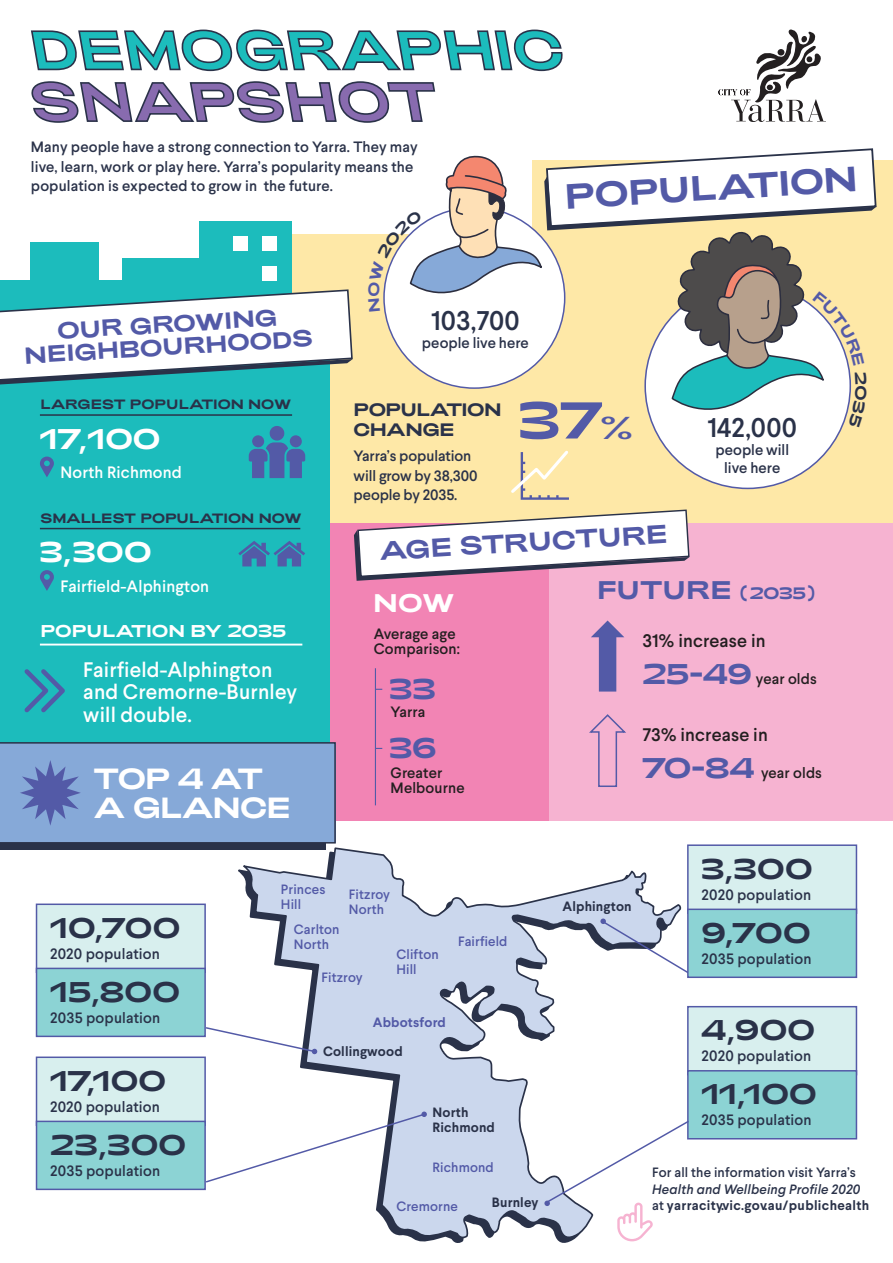
<style>
.page{position:relative;width:893px;height:1263px;background:#fff}
.page>*{position:absolute;margin:0;border:0;box-sizing:border-box;transform-origin:0 0}
.t1{font:700 51.6px "Adieu";color:#535aa7}
.t2{font:700 35.1px "Adieu";color:#535aa7}
.t3{font:700 29.25px/29.2px "Adieu";letter-spacing:-.025em;color:#fff}
.t4{font:700 28.5px "Adieu";letter-spacing:.01em;color:#2a3249}
.t5{font:700 28.5px "Adieu";letter-spacing:.01em;color:#fff}
.t6{font:700 28.5px "Adieu";color:#535aa7}
.t7{font:500 27px "Larsseit";letter-spacing:.005em;color:#2a3249}
.t8{font:700 25.95px "Adieu";color:#535aa7}
.t9{font:700 25.5px "Adieu";letter-spacing:.01em;color:#535aa7}
.t10{font:700 25.5px "Adieu";color:#fff}
.t11{font:700 23.25px/22.6px "Adieu";color:#535aa7;text-align:center}
.t12{font:500 21px/22.5px "Larsseit";letter-spacing:.01em;color:#fff}
.t13{font:500 18.15px "Larsseit";letter-spacing:.01em;color:#231f20}
.t14{font:700 18px/19.5px "Adieu";letter-spacing:-.03em;color:#2a3249}
.t15{font:700 17.1px "Adieu";letter-spacing:-.005em;color:#fff}
.t16{font:500 16.5px "Larsseit";letter-spacing:.01em;color:#fff}
.t17{font:500 15px/19.5px "Larsseit";letter-spacing:.01em;color:#2a3249}
.t18{font:500 15px/15px "Larsseit";letter-spacing:.01em;color:#231f20}
.t19{font:500 13.5px/16.5px "Larsseit";letter-spacing:.01em;color:#2a3249}
.t20{font:500 13.5px/15px "Larsseit";letter-spacing:.01em;color:#535aa7}
.t21{font:700 13.5px "Adieu";letter-spacing:-.005em;color:#2a3249}
.t22{font:700 13.5px/15px "Larsseit";letter-spacing:.01em;color:#2a3249}
.t23{font:700 13.5px "Larsseit";letter-spacing:.01em;color:#535aa7}
.s1{font-size:31.65px}
.s2{font-size:16.5px}
.s3{font-family:"Adieu";font-weight:700;font-size:28.5px;color:#535aa7}
.s4{font-style:italic}
.s5{font-weight:700}
</style>
<div class="page">
<div style="left:238px;top:234px;width:655px;height:291px;background:#fee8a7"></div>
<div style="left:238px;top:523px;width:655px;height:298px;background:#f284b4"></div>
<div style="left:549px;top:523px;width:344px;height:298px;background:#f6b3d1"></div>
<div style="left:0;top:312px;width:330px;height:444px;background:#1cbcbc"></div>
<div style="left:31px;top:242px;width:68px;height:87px;background:#1cbcbc"></div>
<div style="left:0;top:280px;width:184px;height:66px;background:#1cbcbc"></div>
<div style="left:122px;top:258px;width:114px;height:91px;background:#1cbcbc"></div>
<div style="left:199px;top:221px;width:93px;height:125px;background:#1cbcbc"></div>
<div style="left:262px;top:236px;width:15px;height:15px;background:#fff"></div>
<div style="left:233px;top:236px;width:14px;height:15px;background:#fff"></div>
<div style="left:262px;top:266px;width:15px;height:15px;background:#fff"></div>
<svg style="left:242px;top:847px;width:440px;height:395px"></svg>
<svg style="left:0;top:289px;width:353px;height:95px"></svg>
<svg style="left:354px;top:509px;width:336px;height:72px"></svg>
<hr style="left:40px;top:644px;width:262px;height:1px;background:#fff">
<svg style="left:591px;top:620px;width:33px;height:71px"></svg>
<svg style="left:589px;top:714px;width:37px;height:73px"></svg>
<svg style="left:31px;top:81px;width:405px;height:42px"></svg>
<svg style="left:31px;top:29px;width:532px;height:43px"></svg>
<svg style="left:511px;top:450px;width:58px;height:50px"></svg>
<hr style="left:375px;top:668px;width:1px;height:137px;background:#535aa7">
<hr style="left:40px;top:414px;width:252px;height:2px;background:#2a3249">
<svg style="left:249px;top:426px;width:56px;height:52px"></svg>
<svg style="left:40px;top:457px;width:14px;height:20px"></svg>
<svg style="left:24px;top:669px;width:41px;height:44px"></svg>
<div style="left:0;top:748px;width:326px;height:102px;background:#2a3249"></div>
<svg style="left:0;top:742px;width:336px;height:101px;background:#81a2d2"></svg>
<div style="left:37px;top:904px;width:168px;height:68px;background:#d8efee"></div>
<div style="left:36px;top:903px;width:170px;height:70px;border:2px solid #535aa7"></div>
<div style="left:688px;top:845px;width:168px;height:68px;background:#d8efee"></div>
<div style="left:687px;top:844px;width:170px;height:70px;border:2px solid #535aa7"></div>
<div style="left:37px;top:1057px;width:168px;height:68px;background:#d8efee"></div>
<div style="left:36px;top:1056px;width:170px;height:70px;border:2px solid #535aa7"></div>
<div style="left:688px;top:1007px;width:168px;height:68px;background:#d8efee"></div>
<div style="left:687px;top:1006px;width:170px;height:69px;border:2px solid #535aa7"></div>
<div style="left:37px;top:968px;width:168px;height:68px;background:#8cd3d4"></div>
<div style="left:36px;top:968px;width:170px;height:69px;border:2px solid #535aa7"></div>
<div style="left:37px;top:1121px;width:168px;height:68px;background:#8cd3d4"></div>
<div style="left:36px;top:1121px;width:170px;height:69px;border:2px solid #535aa7"></div>
<div style="left:688px;top:1071px;width:168px;height:68px;background:#8cd3d4"></div>
<div style="left:687px;top:1070px;width:170px;height:69px;border:2px solid #535aa7"></div>
<svg style="left:204px;top:1026px;width:113px;height:28px"></svg>
<svg style="left:204px;top:1111px;width:223px;height:73px"></svg>
<svg style="left:600px;top:918px;width:87px;height:61px"></svg>
<hr style="left:40px;top:528px;width:260px;height:1px;background:#2a3249">
<svg style="left:40px;top:570px;width:14px;height:21px"></svg>
<svg style="left:238px;top:541px;width:67px;height:25px"></svg>
<svg style="left:718px;top:29px;width:108px;height:93px"></svg>
<div style="left:688px;top:909px;width:168px;height:68px;background:#8cd3d4"></div>
<div style="left:687px;top:908px;width:170px;height:70px;border:2px solid #535aa7"></div>
<svg style="left:544px;top:1119px;width:146px;height:122px"></svg>
<div style="left:645px;top:283px;width:205px;height:205px;background:#fff;border-radius:50%"></div>
<svg style="left:383px;top:148px;width:494px;height:280px"></svg>
<p class="t17" style="left:31px;top:137px;width:388px">Many people have a strong connection to Yarra. They may live, learn, work or play here. Yarra’s popularity means the population is expected to grow in the future.</p>
<p class="t2" style="left:564px;top:175px;width:295px;rotate:-3deg">POPULATION</p>
<p class="t11" style="left:22px;top:323px;width:290px;rotate:-4deg">OUR GROWING<br>NEIGHBOURHOODS</p>
<p class="t7" style="left:431px;top:303px;width:90px">103,700</p>
<p class="t17" style="left:422px;top:333px;width:108px">people live here</p>
<p class="t21" style="left:40px;top:397px;width:252px">LARGEST POPULATION NOW</p>
<p class="t5" style="left:40px;top:422px;width:122px">17,100</p>
<p class="t16" style="left:61px;top:461px;width:123px">North Richmond</p>
<p class="t21" style="left:40px;top:510px;width:263px">SMALLEST POPULATION NOW</p>
<p class="t5" style="left:40px;top:536px;width:113px">3,300</p>
<p class="t16" style="left:61px;top:575px;width:150px">Fairfield-Alphington</p>
<p class="t15" style="left:40px;top:621px;width:247px">POPULATION BY 2035</p>
<p class="t12" style="left:83px;top:658px;width:215px">Fairfield-Alphington and Cremorne-Burnley will double.</p>
<p class="t3" style="left:93px;top:764px;width:199px">TOP 4 AT<br>A GLANCE</p>
<p class="t14" style="left:354px;top:400px;width:150px">POPULATION<br>CHANGE</p>
<p class="t17" style="left:354px;top:446px;width:126px">Yarra’s population will grow by 38,300 people by 2035.</p>
<p class="t1" style="left:519px;top:390px;width:116px">37<span class="s1">%</span></p>
<p class="t7" style="left:707px;top:410px;width:91px">142,000</p>
<p class="t17" style="left:715px;top:441px;width:75px;line-height:18px;text-align:center">people will live here</p>
<p class="t8" style="left:379px;top:535px;width:290px;rotate:-3deg">AGE STRUCTURE</p>
<p class="t10" style="left:373px;top:588px;width:83px">NOW</p>
<p class="t9" style="left:597px;top:575px;width:220px">FUTURE <span class="s2">(2035)</span></p>
<p class="t18" style="left:374px;top:626px;width:88px">Average age<br>Comparison:</p>
<p class="t13" style="left:642px;top:629px;width:125px">31% increase in</p>
<p class="t6" style="left:389px;top:672px;width:48px">33</p>
<p class="t18" style="left:391px;top:704px;width:36px">Yarra</p>
<p class="t6" style="left:389px;top:732px;width:49px">36</p>
<p class="t18" style="left:391px;top:765px;width:75px">Greater<br>Melbourne</p>
<p class="t18" style="left:642px;top:671px;width:176px"><span class="s3">25-49</span> year olds</p>
<p class="t13" style="left:642px;top:722px;width:127px">73% increase in</p>
<p class="t18" style="left:642px;top:765px;width:181px"><span class="s3">70-84</span> year olds</p>
<p class="t4" style="left:50px;top:911px;width:132px">10,700</p>
<p class="t17" style="left:50px;top:943px;width:111px">2020 population</p>
<p class="t4" style="left:50px;top:975px;width:132px">15,800</p>
<p class="t17" style="left:50px;top:1008px;width:112px">2035 population</p>
<p class="t4" style="left:50px;top:1064px;width:118px">17,100</p>
<p class="t17" style="left:50px;top:1096px;width:111px">2020 population</p>
<p class="t4" style="left:50px;top:1128px;width:138px">23,300</p>
<p class="t17" style="left:50px;top:1161px;width:112px">2035 population</p>
<p class="t20" style="left:281px;top:882px;width:46px">Princes<br>Hill</p>
<p class="t20" style="left:349px;top:886px;width:43px">Fitzroy<br>North</p>
<p class="t20" style="left:294px;top:922px;width:47px">Carlton<br>North</p>
<p class="t20" style="left:322px;top:970px;width:43px">Fitzroy</p>
<p class="t20" style="left:397px;top:947px;width:44px">Clifton<br>Hill</p>
<p class="t23" style="left:373px;top:1013px;width:75px">Abbotsford</p>
<p class="t22" style="left:323px;top:1043px;width:81px">Collingwood</p>
<p class="t20" style="left:458px;top:934px;width:51px">Fairfield</p>
<p class="t22" style="left:432px;top:1105px;width:64px">North<br>Richmond</p>
<p class="t20" style="left:432px;top:1160px;width:63px">Richmond</p>
<p class="t20" style="left:397px;top:1199px;width:63px">Cremorne</p>
<p class="t22" style="left:492px;top:1194px;width:48px">Burnley</p>
<p class="t22" style="left:563px;top:898px;width:71px">Alphington</p>
<p class="t4" style="left:701px;top:852px;width:113px">3,300</p>
<p class="t17" style="left:701px;top:884px;width:111px">2020 population</p>
<p class="t4" style="left:701px;top:916px;width:111px">9,700</p>
<p class="t17" style="left:701px;top:949px;width:112px">2035 population</p>
<p class="t4" style="left:701px;top:1014px;width:115px">4,900</p>
<p class="t17" style="left:701px;top:1046px;width:111px">2020 population</p>
<p class="t4" style="left:701px;top:1078px;width:117px">11,100</p>
<p class="t17" style="left:701px;top:1110px;width:112px">2035 population</p>
<p class="t19" style="left:652px;top:1164px;width:218px">For all the information visit Yarra’s<br><span class="s4">Health and Wellbeing Profile 2020 </span>at <span class="s5">yarracity.vic.gov.au/publichealth</span></p>
</div>
